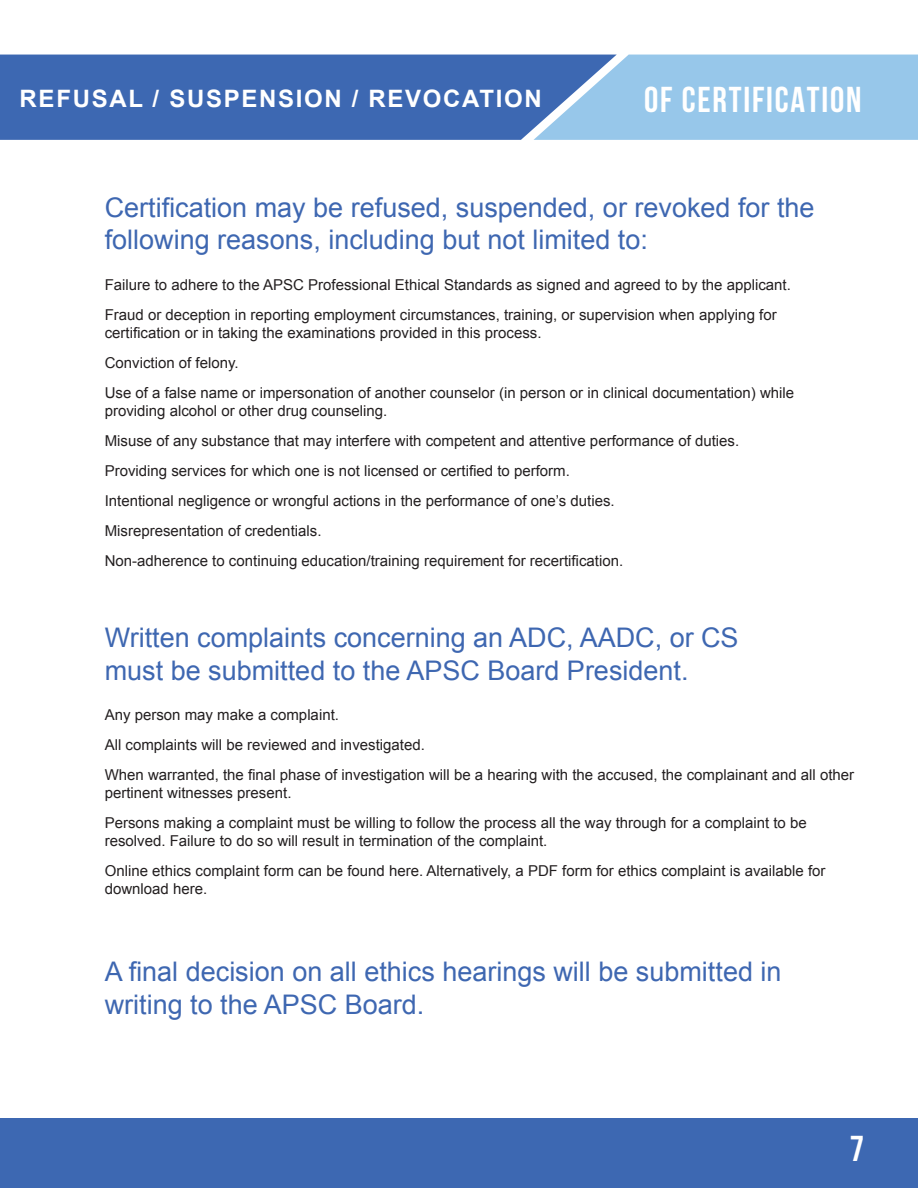
<style>
.page{position:relative;width:918px;height:1188px;background:#fff}
.page>*{position:absolute;margin:0;border:0;box-sizing:border-box;transform-origin:0 0}
.t1{font:700 36px "Bebas Neue";letter-spacing:.05em;color:#fff}
.t2{font:27px/32.4px "Arial";color:#3e67b1}
.t3{font:700 24px "Arial";letter-spacing:.07em;color:#fff}
.t4{font:15px/18px "Arial";color:#231f20}
</style>
<div class="page">
<div style="left:0;top:55px;width:534px;height:85px;background:#3d68b2"></div>
<svg style="left:534px;top:55px;width:384px;height:85px;background:#91bfe5"></svg>
<div style="left:0;top:1119px;width:918px;height:69px;background:#3d68b2"></div>
<p class="t3" style="left:20px;top:83px;width:524px">REFUSAL / SUSPENSION / REVOCATION</p>
<p class="t1" style="left:644px;top:80px;width:219px">OF CERTIFICATION</p>
<p class="t2" style="left:105px;top:191px;width:711px">Certification may be refused, suspended, or revoked for the following reasons, including but not limited to:</p>
<p class="t4" style="left:105px;top:276px;width:688px">Failure to adhere to the APSC Professional Ethical Standards as signed and agreed to by the applicant.</p>
<p class="t4" style="left:105px;top:306px;width:673px">Fraud or deception in reporting employment circumstances, training, or supervision when applying for</p>
<p class="t4" style="left:105px;top:324px;width:438px">certification or in taking the examinations provided in this process.</p>
<p class="t4" style="left:105px;top:354px;width:135px">Conviction of felony.</p>
<p class="t4" style="left:105px;top:384px;width:691px">Use of a false name or impersonation of another counselor (in person or in clinical documentation) while</p>
<p class="t4" style="left:105px;top:402px;width:284px">providing alcohol or other drug counseling.</p>
<p class="t4" style="left:105px;top:432px;width:636px">Misuse of any substance that may interfere with competent and attentive performance of duties.</p>
<p class="t4" style="left:105px;top:462px;width:467px">Providing services for which one is not licensed or certified to perform.</p>
<p class="t4" style="left:105px;top:492px;width:512px">Intentional negligence or wrongful actions in the performance of one’s duties.</p>
<p class="t4" style="left:105px;top:522px;width:218px">Misrepresentation of credentials.</p>
<p class="t4" style="left:105px;top:552px;width:520px">Non-adherence to continuing education/training requirement for recertification.</p>
<p class="t2" style="left:105px;top:622px;width:635px">Written complaints concerning an ADC, AADC, or CS must be submitted to the APSC Board President.</p>
<p class="t4" style="left:105px;top:706px;width:236px">Any person may make a complaint.</p>
<p class="t4" style="left:105px;top:736px;width:322px">All complaints will be reviewed and investigated.</p>
<p class="t4" style="left:105px;top:766px;width:751px">When warranted, the final phase of investigation will be a hearing with the accused, the complainant and all other pertinent witnesses present.</p>
<p class="t4" style="left:105px;top:814px;width:703px">Persons making a complaint must be willing to follow the process all the way through for a complaint to be resolved. Failure to do so will result in termination of the complaint.</p>
<p class="t4" style="left:105px;top:862px;width:722px">Online ethics complaint form can be found here. Alternatively, a PDF form for ethics complaint is available for download here.</p>
<p class="t2" style="left:105px;top:956px;width:678px">A final decision on all ethics hearings will be submitted in writing to the APSC Board.</p>
<p class="t1" style="left:850px;top:1129px;width:16px">7</p>
</div>
